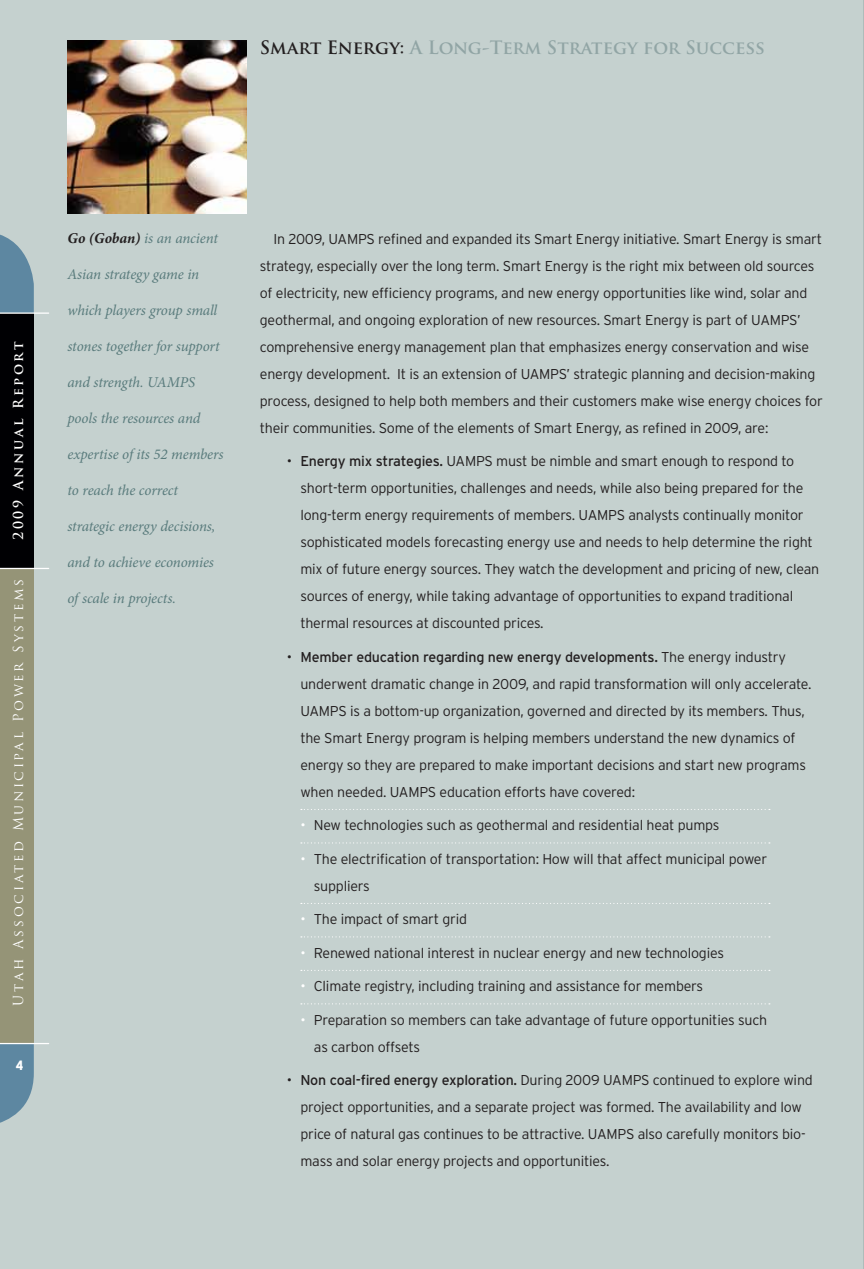
<style>
.page{position:relative;width:864px;height:1269px;background:#fff}
.page>*{position:absolute;margin:0;border:0;box-sizing:border-box;transform-origin:0 0}
.t1{font:700 18px "Trajan Pro";color:#91a5a5}
.t2{font:italic 15px "Minion Pro";letter-spacing:-.01em;color:#597b7c}
.t3{font:300 14.25px/27px "Interstate";letter-spacing:-.015em;color:#231f20}
.t4{font:13.5px "Trajan Pro";letter-spacing:.2em;color:#fff}
.t5{font:700 13.5px "Trajan Pro";letter-spacing:.2em;color:#fff}
.t6{font:900 condensed 13.5px "Interstate";color:#fff}
.s1{color:#231f20}
.s2{font-weight:700;color:#231f20}
.s3{font-weight:400}
.s4{color:#fff}
</style>
<div class="page">
<div style="left:0;top:0;width:863px;height:1269px;background:#c5d1cf"></div>
<hr style="left:863px;top:0;width:1px;height:1269px;background:#aebcba">
<svg style="left:0;top:1044px;width:34px;height:79px"></svg>
<div style="left:0;top:563px;width:34px;height:480px;background:#959477"></div>
<hr style="left:0;top:1043px;width:49px;height:1px;background:#fff">
<svg style="left:0;top:234px;width:34px;height:78px"></svg>
<div style="left:0;top:313px;width:34px;height:255px;background:#000003"></div>
<hr style="left:0;top:312px;width:49px;height:2px;background:#fff">
<hr style="left:0;top:568px;width:49px;height:1px;background:#fff">
<img style="left:68px;top:41px;width:178px;height:172px">
<svg style="left:301px;top:809px;width:469px;height:1px"></svg>
<svg style="left:301px;top:842px;width:469px;height:2px"></svg>
<svg style="left:301px;top:903px;width:469px;height:1px"></svg>
<svg style="left:301px;top:936px;width:469px;height:1px"></svg>
<svg style="left:301px;top:970px;width:469px;height:1px"></svg>
<svg style="left:301px;top:1003px;width:469px;height:1px"></svg>
<p class="t1" style="left:260px;top:36px;width:506px"><span class="s1">Smart Energy:</span> A Long-Term Strategy for Success</p>
<p class="t5" style="left:10px;top:540px;width:200px;rotate:-90deg">2009 Annual Report</p>
<p class="t4" style="left:10px;top:1006px;width:429px;rotate:-90deg">Utah Associated Municipal Power Systems</p>
<p class="t6" style="left:16px;top:1058px;width:9px">4</p>
<p class="t2" style="left:68px;top:228px;width:152px"><span class="s2">Go (Goban)</span> is an ancient</p>
<p class="t2" style="left:68px;top:264px;width:133px">Asian strategy game in</p>
<p class="t2" style="left:68px;top:300px;width:151px">which players group small</p>
<p class="t2" style="left:68px;top:336px;width:154px">stones together for support</p>
<p class="t2" style="left:68px;top:372px;width:129px">and strength. UAMPS</p>
<p class="t2" style="left:68px;top:408px;width:134px">pools the resources and</p>
<p class="t2" style="left:68px;top:444px;width:158px">expertise of its 52 members</p>
<p class="t2" style="left:68px;top:480px;width:112px">to reach the correct</p>
<p class="t2" style="left:68px;top:516px;width:149px">strategic energy decisions,</p>
<p class="t2" style="left:68px;top:552px;width:148px">and to achieve economies</p>
<p class="t2" style="left:68px;top:588px;width:110px">of scale in projects.</p>
<p class="t3" style="left:260px;top:225px;width:565px;text-indent:13px">In 2009, UAMPS refined and expanded its Smart Energy initiative. Smart Energy is smart strategy, especially over the long term. Smart Energy is the right mix between old sources of electricity, new efficiency programs, and new energy opportunities like wind, solar and geothermal, and ongoing exploration of new resources. Smart Energy is part of UAMPS’ comprehensive energy management plan that emphasizes energy conservation and wise energy development. It is an extension of UAMPS’ strategic planning and decision-making process, designed to help both members and their customers make wise energy choices for their communities. Some of the elements of Smart Energy, as refined in 2009, are:</p>
<p class="t3" style="left:300px;top:448px;width:521px;text-indent:-13px">• <span class="s3">Energy mix strategies.</span> UAMPS must be nimble and smart enough to respond to short-term opportunities, challenges and needs, while also being prepared for the long-term energy requirements of members. UAMPS analysts continually monitor sophisticated models forecasting energy use and needs to help determine the right mix of future energy sources. They watch the development and pricing of new, clean sources of energy, while taking advantage of opportunities to expand traditional thermal resources at discounted prices.</p>
<p class="t3" style="left:300px;top:643px;width:513px;text-indent:-13px">• <span class="s3">Member education regarding new energy developments.</span> The energy industry underwent dramatic change in 2009, and rapid transformation will only accelerate.<br>UAMPS is a bottom-up organization, governed and directed by its members. Thus, the Smart Energy program is helping members understand the new dynamics of energy so they are prepared to make important decisions and start new programs when needed. UAMPS education efforts have covered:</p>
<p class="t3" style="left:300px;top:812px;width:421px"><span class="s4">•</span> New technologies such as geothermal and residential heat pumps</p>
<p class="t3" style="left:314px;top:845px;width:455px;text-indent:-13px"><span class="s4">•</span> The electrification of transportation: How will that affect municipal power suppliers</p>
<p class="t3" style="left:300px;top:906px;width:168px"><span class="s4">•</span> The impact of smart grid</p>
<p class="t3" style="left:300px;top:939px;width:425px"><span class="s4">•</span> Renewed national interest in nuclear energy and new technologies</p>
<p class="t3" style="left:300px;top:973px;width:404px"><span class="s4">•</span> Climate registry, including training and assistance for members</p>
<p class="t3" style="left:314px;top:1006px;width:455px;text-indent:-13px"><span class="s4">•</span> Preparation so members can take advantage of future opportunities such as carbon offsets</p>
<p class="t3" style="left:300px;top:1067px;width:514px;text-indent:-13px">• <span class="s3">Non coal-fired energy exploration.</span> During 2009 UAMPS continued to explore wind project opportunities, and a separate project was formed. The availability and low price of natural gas continues to be attractive. UAMPS also carefully monitors bio&shy;mass and solar energy projects and opportunities.</p>
</div>
